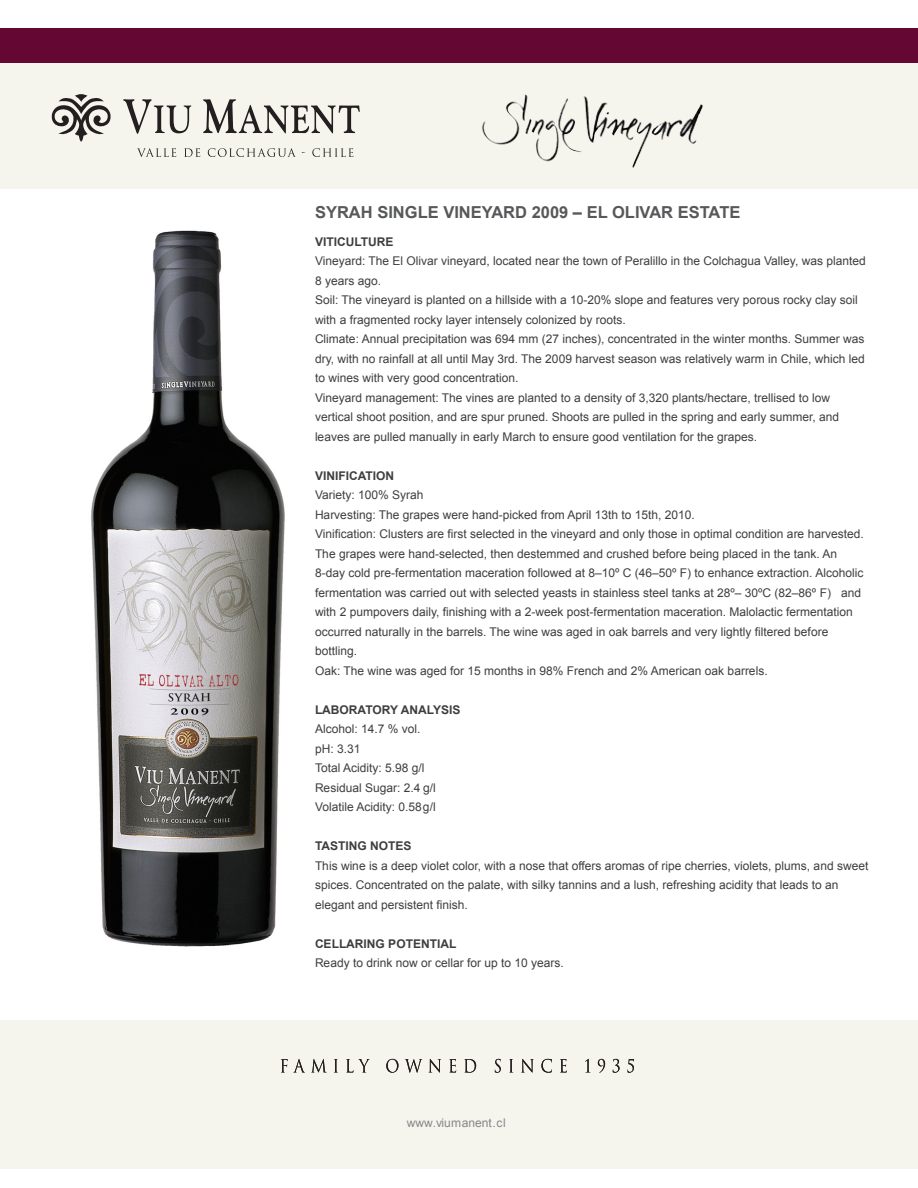
<style>
.page{position:relative;width:918px;height:1188px;background:#fff}
.page>*{position:absolute;margin:0;border:0;box-sizing:border-box;transform-origin:0 0}
.t1{font:700 16.5px "Arial";color:#57585a}
.t2{font:12px/19.5px "Arial";color:#3e3e3f}
.t3{font:700 12px "Arial";color:#3e3e3f}
.t4{font:12px "Arial";color:#87868b}
</style>
<div class="page">
<img style="left:91px;top:230px;width:194px;height:717px">
<div style="left:0;top:28px;width:918px;height:36px;background:#650733"></div>
<div style="left:0;top:64px;width:918px;height:125px;background:#f6f5ed"></div>
<div style="left:0;top:1020px;width:918px;height:149px;background:#f6f5ed"></div>
<svg style="left:51px;top:94px;width:60px;height:48px"></svg>
<svg style="left:123px;top:99px;width:68px;height:35px"></svg>
<svg style="left:203px;top:99px;width:157px;height:34px"></svg>
<svg style="left:137px;top:148px;width:39px;height:9px"></svg>
<svg style="left:184px;top:148px;width:16px;height:9px"></svg>
<svg style="left:208px;top:148px;width:88px;height:9px"></svg>
<svg style="left:312px;top:148px;width:41px;height:9px"></svg>
<svg style="left:281px;top:1059px;width:23px;height:13px"></svg>
<svg style="left:312px;top:1059px;width:14px;height:13px"></svg>
<svg style="left:334px;top:1059px;width:4px;height:13px"></svg>
<svg style="left:346px;top:1059px;width:24px;height:14px"></svg>
<svg style="left:386px;top:1059px;width:12px;height:14px"></svg>
<svg style="left:405px;top:1059px;width:17px;height:14px"></svg>
<svg style="left:429px;top:1059px;width:12px;height:14px"></svg>
<svg style="left:449px;top:1059px;width:7px;height:14px"></svg>
<svg style="left:464px;top:1059px;width:12px;height:14px"></svg>
<svg style="left:495px;top:1059px;width:6px;height:14px"></svg>
<svg style="left:509px;top:1059px;width:4px;height:13px"></svg>
<svg style="left:521px;top:1059px;width:13px;height:14px"></svg>
<svg style="left:541px;top:1059px;width:11px;height:14px"></svg>
<svg style="left:560px;top:1059px;width:7px;height:14px"></svg>
<svg style="left:585px;top:1059px;width:4px;height:13px"></svg>
<svg style="left:598px;top:1059px;width:7px;height:14px"></svg>
<svg style="left:613px;top:1059px;width:7px;height:14px"></svg>
<svg style="left:628px;top:1059px;width:6px;height:14px"></svg>
<img style="left:482px;top:94px;width:221px;height:74px">
<h1 class="t1" style="left:315px;top:201px;width:427px">SYRAH SINGLE VINEYARD 2009 – EL OLIVAR ESTATE</h1>
<p class="t3" style="left:315px;top:234px;width:80px">VITICULTURE</p>
<p class="t2" style="left:315px;top:251px;width:552px">Vineyard: The El Olivar vineyard, located near the town of Peralillo in the Colchagua Valley, was planted 8 years ago.<br>Soil: The vineyard is planted on a hillside with a 10-20% slope and features very porous rocky clay soil with a fragmented rocky layer intensely colonized by roots.<br>Climate: Annual precipitation was 694 mm (27 inches), concentrated in the winter months. Summer was dry, with no rainfall at all until May 3rd. The 2009 harvest season was relatively warm in Chile, which led to wines with very good concentration.<br>Vineyard management: The vines are planted to a density of 3,320 plants/hectare, trellised to low vertical shoot position, and are spur pruned. Shoots are pulled in the spring and early summer, and leaves are pulled manually in early March to ensure good ventilation for the grapes.</p>
<p class="t3" style="left:315px;top:468px;width:81px">VINIFICATION</p>
<p class="t2" style="left:315px;top:485px;width:550px">Variety: 100% Syrah<br>Harvesting: The grapes were hand-picked from April 13th to 15th, 2010.<br>Vinification: Clusters are first selected in the vineyard and only those in optimal condition are harvested.<br>The grapes were hand-selected, then destemmed and crushed before being placed in the tank. An 8-day cold pre-fermentation maceration followed at 8–10º C (46–50º F) to enhance extraction. Alcoholic fermentation was carried out with selected yeasts in stainless steel tanks at 28º– 30ºC (82–86º F) and with 2 pumpovers daily, finishing with a 2-week post-fermentation maceration. Malolactic fermentation occurred naturally in the barrels. The wine was aged in oak barrels and very lightly filtered before bottling.<br>Oak: The wine was aged for 15 months in 98% French and 2% American oak barrels.</p>
<p class="t3" style="left:315px;top:702px;width:147px">LABORATORY ANALYSIS</p>
<p class="t2" style="left:315px;top:719px;width:122px">Alcohol: 14.7 % vol. pH: 3.31<br>Total Acidity: 5.98 g/l<br>Residual Sugar: 2.4 g/l<br>Volatile Acidity: 0.58 g/l</p>
<p class="t3" style="left:315px;top:838px;width:98px">TASTING NOTES</p>
<p class="t2" style="left:315px;top:856px;width:555px">This wine is a deep violet color, with a nose that offers aromas of ripe cherries, violets, plums, and sweet spices. Concentrated on the palate, with silky tannins and a lush, refreshing acidity that leads to an elegant and persistent finish.</p>
<p class="t3" style="left:315px;top:936px;width:143px">CELLARING POTENTIAL</p>
<p class="t2" style="left:315px;top:953px;width:250px">Ready to drink now or cellar for up to 10 years.</p>
<p class="t4" style="left:407px;top:1115px;width:101px">www.viumanent.cl</p>
</div>
